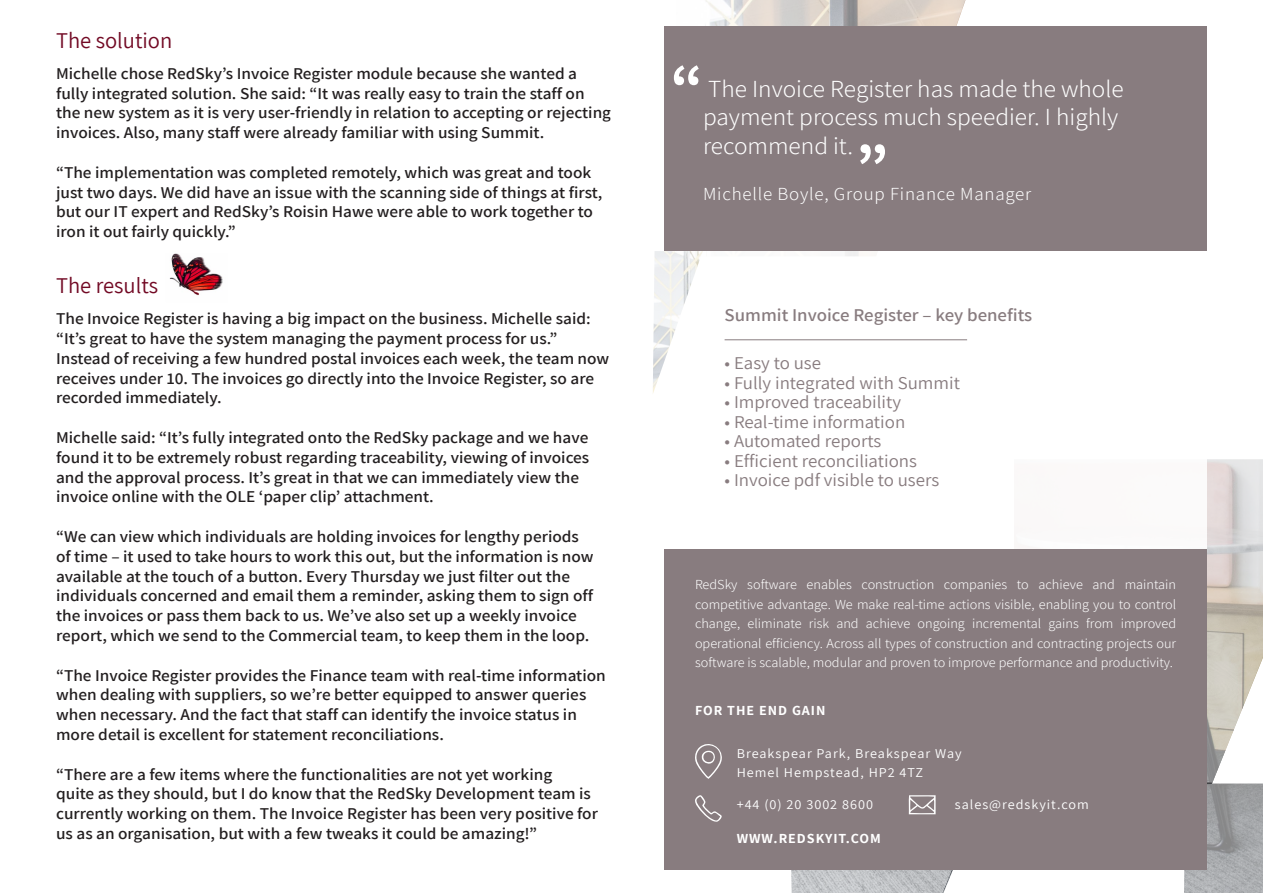
<style>
.page{position:relative;width:1263px;height:893px;background:#fff}
.page>*{position:absolute;margin:0;border:0;box-sizing:border-box;transform-origin:0 0}
.t1{font:700 60px "Assistant";color:#fff;scale:1.05 1}
.t2{font:300 24px/28.8px "Assistant";color:#fff;scale:1.05 1}
.t3{font:22.5px "Assistant";color:#720924}
.t4{font:18px "Assistant";color:#887c7f;scale:1.05 1}
.t5{font:600 18px "Assistant";color:#887c7f;scale:1.05 1}
.t6{font:300 18px "Assistant";letter-spacing:.04em;color:#fff;scale:1.05 1}
.t7{font:600 16.5px/19.8px "Assistant";color:#231f20;scale:1.05 1}
.t8{font:300 13.5px/19.5px "Assistant";color:#fff;text-align:justify;scale:1.05 1}
.t9{font:13.5px "Assistant";letter-spacing:.07em;color:#fff;scale:1.05 1}
.t10{font:700 13.5px "Assistant";letter-spacing:.07em;color:#fff;scale:1.05 1}
</style>
<div class="page">
<svg style="left:664px;top:0;width:599px;height:893px"></svg>
<div style="left:664px;top:28px;width:543px;height:841px;background:#fff"></div>
<svg style="left:1185px;top:657px;width:78px;height:236px"></svg>
<img style="left:653px;top:251px;width:50px;height:142px">
<hr style="left:725px;top:340px;width:242px;height:1px;background:#887c7f">
<div style="left:664px;top:27px;width:543px;height:224px;background:#887c7f"></div>
<div style="left:664px;top:549px;width:543px;height:320px;background:#887c7f"></div>
<svg style="left:791px;top:795px;width:195px;height:98px"></svg>
<svg style="left:695px;top:744px;width:27px;height:35px"></svg>
<svg style="left:695px;top:795px;width:27px;height:27px"></svg>
<img style="left:169px;top:253px;width:54px;height:43px">
<p class="t3" style="left:56px;top:26px;width:118px">The solution</p>
<p class="t7" style="left:56px;top:63px;width:530px">Michelle chose RedSky’s Invoice Register module because she wanted a fully integrated solution. She said: “It was really easy to train the staff on the new system as it is very user-friendly in relation to accepting or rejecting invoices. Also, many staff were already familiar with using Summit.</p>
<p class="t7" style="left:56px;top:162px;width:522px">“The implementation was completed remotely, which was great and took just two days. We did have an issue with the scanning side of things at first, but our IT expert and RedSky’s Roisin Hawe were able to work together to iron it out fairly quickly.”</p>
<p class="t3" style="left:56px;top:270px;width:104px">The results</p>
<p class="t7" style="left:56px;top:308px;width:511px">The Invoice Register is having a big impact on the business. Michelle said: “It’s great to have the system managing the payment process for us.”</p>
<p class="t7" style="left:56px;top:348px;width:528px">Instead of receiving a few hundred postal invoices each week, the team now receives under 10. The invoices go directly into the Invoice Register, so are recorded immediately.</p>
<p class="t7" style="left:56px;top:427px;width:509px">Michelle said: “It’s fully integrated onto the RedSky package and we have found it to be extremely robust regarding traceability, viewing of invoices and the approval process. It’s great in that we can immediately view the invoice online with the OLE ‘paper clip’ attachment.</p>
<p class="t7" style="left:56px;top:526px;width:513px">“We can view which individuals are holding invoices for lengthy periods of time – it used to take hours to work this out, but the information is now available at the touch of a button. Every Thursday we just filter out the individuals concerned and email them a reminder, asking them to sign off the invoices or pass them back to us. We’ve also set up a weekly invoice report, which we send to the Commercial team, to keep them in the loop.</p>
<p class="t7" style="left:56px;top:664px;width:525px">“The Invoice Register provides the Finance team with real-time information when dealing with suppliers, so we’re better equipped to answer queries when necessary. And the fact that staff can identify the invoice status in more detail is excellent for statement reconciliations.</p>
<p class="t7" style="left:56px;top:763px;width:518px">“There are a few items where the functionalities are not yet working<br>quite as they should, but I do know that the RedSky Development team is currently working on them. The Invoice Register has been very positive for us as an organisation, but with a few tweaks it could be amazing!”</p>
<p class="t1" style="left:670px;top:45px;width:33px">“</p>
<p class="t2" style="left:703px;top:73px;width:402px">The Invoice Register has made the whole payment process much speedier. I highly recommend it.</p>
<p class="t1" style="left:888px;top:184px;width:33px;rotate:-180deg">“</p>
<p class="t6" style="left:703px;top:181px;width:314px">Michelle Boyle, Group Finance Manager</p>
<p class="t5" style="left:725px;top:303px;width:294px">Summit Invoice Register – key benefits</p>
<p class="t4" style="left:725px;top:351px;width:93px">• Easy to use</p>
<p class="t4" style="left:725px;top:370px;width:226px">• Fully integrated with Summit</p>
<p class="t4" style="left:725px;top:390px;width:170px">• Improved traceability</p>
<p class="t4" style="left:725px;top:409px;width:174px">• Real-time information</p>
<p class="t4" style="left:725px;top:429px;width:151px">• Automated reports</p>
<p class="t4" style="left:725px;top:448px;width:185px">• Efficient reconciliations</p>
<p class="t4" style="left:725px;top:468px;width:206px">• Invoice pdf visible to users</p>
<p class="t8" style="left:695px;top:574px;width:460px">RedSky software enables construction companies to achieve and maintain competitive advantage. We make real-time actions visible, enabling you to control change, eliminate risk and achieve ongoing incremental gains from improved operational efficiency. Across all types of construction and contracting projects our software is scalable, modular and proven to improve performance and productivity.</p>
<p class="t10" style="left:695px;top:701px;width:126px">FOR THE END GAIN</p>
<p class="t9" style="left:737px;top:744px;width:216px">Breakspear Park, Breakspear Way</p>
<p class="t9" style="left:737px;top:763px;width:179px">Hemel Hempstead, HP2 4TZ</p>
<p class="t9" style="left:955px;top:795px;width:129px">sales@redskyit.com</p>
<p class="t9" style="left:737px;top:795px;width:131px">+44 (0) 20 3002 8600</p>
<p class="t10" style="left:737px;top:829px;width:139px">WWW.REDSKYIT.COM</p>
</div>
